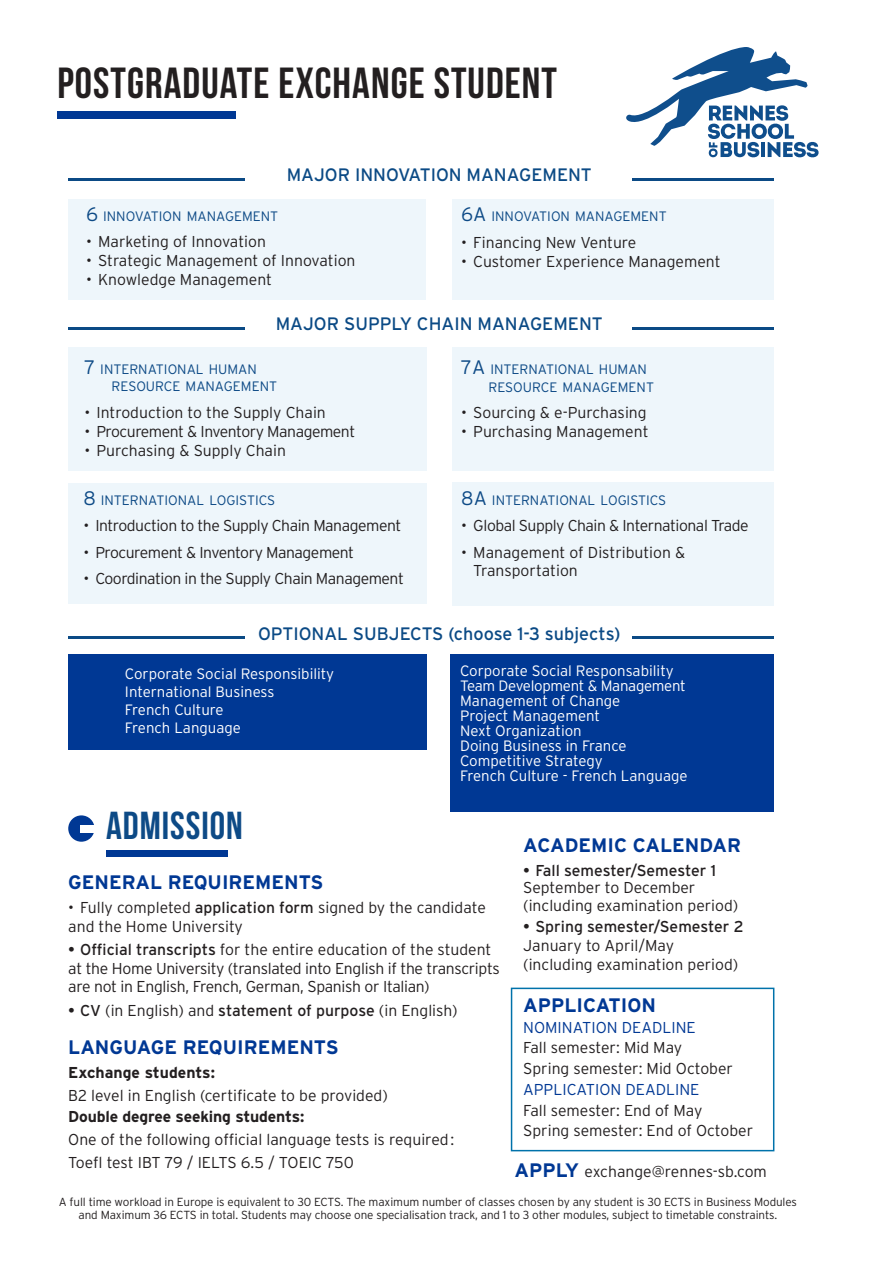
<style>
.page{position:relative;width:893px;height:1263px;background:#fff}
.page>*{position:absolute;margin:0;border:0;box-sizing:border-box;transform-origin:0 0}
.Gros_titre_prog{font:43.5px "Bebas Neue";letter-spacing:.025em;color:#231f20}
.Gros_titre_prog-2{font:39px "Bebas Neue";letter-spacing:.025em;color:#0d4a86}
.nationalité_faculté{font:700 19.5px "Interstate";color:#003894}
.matiere_prog{font:18px "Interstate";color:#0b4a85}
.Texte_avec_puce{font:300 15.75px/18.9px "Interstate";letter-spacing:-.005em;color:#231f20}
.Texte_avec_puce-2{font:300 15.75px "Interstate";letter-spacing:-.03em;color:#231f20}
.Texte{font:300 15.75px "Interstate";color:#231f20}
.t1{font:15.75px "Interstate";color:#231f20}
.matiere_prog-2{font:300 15.75px "Interstate";color:#231f20}
.Texte-2{font:300 15.75px "Interstate";color:#003894}
.Texte-3{font:700 15.75px "Interstate";letter-spacing:-.01em;color:#231f20}
.nationalité_faculté-2{font:700 15.75px "Interstate";color:#231f20}
.t2{font:300 15px "Interstate";color:#fff}
.t3{font:300 15px "Interstate";letter-spacing:-.02em;color:#fff}
.matiere_prog-3{font:300 13.65px "Interstate";color:#0d4a86}
.matiere_prog-4{font:300 11.7px "Interstate";letter-spacing:-.01em;color:#231f20}
.s1{font-size:19.5px}
.s2{font-weight:400}
.s3{font-weight:700;font-size:19.5px;color:#003894}
</style>
<div class="page">
<svg style="left:626px;top:47px;width:193px;height:111px"></svg>
<div style="left:452px;top:199px;width:322px;height:101px;background:#eef6fb"></div>
<div style="left:68px;top:199px;width:358px;height:101px;background:#eef6fb"></div>
<hr style="left:68px;top:178px;width:176px;height:2px;background:#0b4a85">
<hr style="left:633px;top:178px;width:141px;height:2px;background:#0b4a85">
<div style="left:68px;top:348px;width:358px;height:123px;background:#eef6fb"></div>
<div style="left:452px;top:348px;width:322px;height:123px;background:#eef6fb"></div>
<hr style="left:68px;top:327px;width:176px;height:2px;background:#0b4a85">
<hr style="left:633px;top:327px;width:141px;height:2px;background:#0b4a85">
<div style="left:68px;top:483px;width:358px;height:121px;background:#eef6fb"></div>
<div style="left:452px;top:483px;width:322px;height:123px;background:#eef6fb"></div>
<div style="left:68px;top:654px;width:358px;height:95px;background:#003894"></div>
<div style="left:451px;top:654px;width:323px;height:158px;background:#003894"></div>
<hr style="left:68px;top:636px;width:176px;height:2px;background:#0b4a85">
<hr style="left:633px;top:636px;width:141px;height:2px;background:#0b4a85">
<div style="left:106px;top:850px;width:122px;height:6px;background:#003894"></div>
<div style="left:68px;top:815px;width:27px;height:27px;background:#003894;border-radius:50%"></div>
<div style="left:81px;top:825px;width:14px;height:7px;background:#fff"></div>
<div style="left:57px;top:112px;width:179px;height:7px;background:#003894"></div>
<div style="left:511px;top:988px;width:263px;height:163px;border:2px solid #0072aa"></div>
<p class="Gros_titre_prog" style="left:57px;top:59px;width:501px">POSTGRADUATE EXCHANGE STUDENT</p>
<p class="matiere_prog" style="left:287px;top:164px;width:307px">MAJOR INNOVATION MANAGEMENT</p>
<p class="matiere_prog-3" style="left:461px;top:208px;width:207px"><span class="s1">6A</span> INNOVATION MANAGEMENT</p>
<p class="Texte_avec_puce" style="left:461px;top:232px;width:177px">• Financing New Venture</p>
<p class="Texte_avec_puce" style="left:461px;top:251px;width:261px">• Customer Experience Management</p>
<p class="matiere_prog-3" style="left:86px;top:208px;width:194px"><span class="s1">6</span> INNOVATION MANAGEMENT</p>
<p class="Texte_avec_puce" style="left:86px;top:232px;width:181px">• Marketing of Innovation</p>
<p class="Texte_avec_puce" style="left:86px;top:251px;width:271px">• Strategic Management of Innovation</p>
<p class="Texte_avec_puce" style="left:86px;top:270px;width:188px">• Knowledge Management</p>
<p class="matiere_prog" style="left:276px;top:313px;width:328px">MAJOR SUPPLY CHAIN MANAGEMENT</p>
<p class="matiere_prog-3" style="left:461px;top:361px;width:187px"><span class="s1">7A</span> INTERNATIONAL HUMAN</p>
<p class="matiere_prog-3" style="left:488px;top:379px;width:167px">RESOURCE MANAGEMENT</p>
<p class="Texte_avec_puce" style="left:461px;top:403px;width:187px">• Sourcing &amp; e-Purchasing</p>
<p class="Texte_avec_puce" style="left:461px;top:422px;width:189px">• Purchasing Management</p>
<p class="matiere_prog-3" style="left:84px;top:361px;width:174px"><span class="s1">7</span> INTERNATIONAL HUMAN</p>
<p class="matiere_prog-3" style="left:112px;top:378px;width:167px">RESOURCE MANAGEMENT</p>
<p class="Texte_avec_puce" style="left:84px;top:403px;width:243px">• Introduction to the Supply Chain</p>
<p class="Texte_avec_puce-2" style="left:84px;top:422px;width:272px">• Procurement &amp; Inventory Management</p>
<p class="Texte_avec_puce" style="left:84px;top:441px;width:203px">• Purchasing &amp; Supply Chain</p>
<p class="matiere_prog-3" style="left:83px;top:491px;width:193px"><span class="s1">8</span> INTERNATIONAL LOGISTICS</p>
<p class="Texte_avec_puce-2" style="left:83px;top:516px;width:319px">• Introduction to the Supply Chain Management</p>
<p class="Texte_avec_puce-2" style="left:83px;top:542px;width:272px">• Procurement &amp; Inventory Management</p>
<p class="Texte_avec_puce-2" style="left:83px;top:569px;width:322px">• Coordination in the Supply Chain Management</p>
<p class="matiere_prog-3" style="left:461px;top:492px;width:207px"><span class="s1">8A</span> INTERNATIONAL LOGISTICS</p>
<p class="Texte_avec_puce-2" style="left:461px;top:516px;width:289px">• Global Supply Chain &amp; International Trade</p>
<p class="Texte_avec_puce" style="left:473px;top:543px;width:214px;line-height:18px;text-indent:-12px">• Management of Distribution &amp;<br>Transportation</p>
<p class="matiere_prog" style="left:258px;top:622px;width:364px">OPTIONAL SUBJECTS (choose 1-3 subjects)</p>
<p class="t2" style="left:125px;top:665px;width:211px">Corporate Social Responsibility</p>
<p class="t2" style="left:125px;top:683px;width:151px">International Business</p>
<p class="t2" style="left:125px;top:701px;width:100px">French Culture</p>
<p class="t2" style="left:125px;top:719px;width:118px">French Language</p>
<p class="t2" style="left:460px;top:661px;width:215px">Corporate Social Responsability</p>
<p class="t3" style="left:460px;top:676px;width:227px">Team Development &amp; Management</p>
<p class="t2" style="left:460px;top:691px;width:162px">Management of Change</p>
<p class="t2" style="left:460px;top:706px;width:142px">Project Management</p>
<p class="t2" style="left:460px;top:721px;width:123px">Next Organization</p>
<p class="t2" style="left:460px;top:736px;width:168px">Doing Business in France</p>
<p class="t2" style="left:460px;top:751px;width:144px">Competitive Strategy</p>
<p class="t2" style="left:460px;top:766px;width:229px">French Culture - French Language</p>
<p class="Gros_titre_prog-2" style="left:106px;top:804px;width:138px">ADMISSION</p>
<p class="nationalité_faculté" style="left:68px;top:871px;width:257px">GENERAL REQUIREMENTS</p>
<p class="Texte_avec_puce" style="left:68px;top:897px;width:419px">• Fully completed <span class="s2">application form</span> signed by the candidate and the Home University</p>
<p class="Texte_avec_puce" style="left:68px;top:939px;width:433px"><span class="s2">• Official transcripts</span> for the entire education of the student at the Home University (translated into English if the transcripts are not in English, French, German, Spanish or Italian)</p>
<p class="Texte_avec_puce" style="left:68px;top:1000px;width:391px"><span class="s2">• CV</span> (in English) and <span class="s2">statement of purpose</span> (in English)</p>
<p class="nationalité_faculté" style="left:68px;top:1035px;width:272px">LANGUAGE REQUIREMENTS</p>
<p class="nationalité_faculté-2" style="left:68px;top:1062px;width:148px">Exchange students:</p>
<p class="Texte_avec_puce" style="left:68px;top:1086px;width:321px">B2 level in English (certificate to be provided)</p>
<p class="Texte-3" style="left:68px;top:1106px;width:238px">Double degree seeking students:</p>
<p class="Texte_avec_puce" style="left:68px;top:1130px;width:388px">One of the following official language tests is required:</p>
<p class="Texte_avec_puce" style="left:68px;top:1153px;width:287px">Toefl test IBT 79 / IELTS 6.5 / TOEIC 750</p>
<p class="nationalité_faculté" style="left:523px;top:833px;width:219px">ACADEMIC CALENDAR</p>
<p class="t1" style="left:523px;top:861px;width:194px">• Fall semester/Semester 1</p>
<p class="matiere_prog-2" style="left:523px;top:878px;width:174px">September to December</p>
<p class="matiere_prog-2" style="left:523px;top:896px;width:217px">(including examination period)</p>
<p class="t1" style="left:523px;top:916px;width:222px">• Spring semester/Semester 2</p>
<p class="Texte" style="left:523px;top:936px;width:152px">January to April/May</p>
<p class="Texte" style="left:523px;top:955px;width:217px">(including examination period)</p>
<p class="nationalité_faculté" style="left:523px;top:993px;width:134px">APPLICATION</p>
<p class="Texte-2" style="left:523px;top:1017px;width:174px">NOMINATION DEADLINE</p>
<p class="Texte" style="left:523px;top:1038px;width:161px">Fall semester: Mid May</p>
<p class="Texte" style="left:523px;top:1059px;width:211px">Spring semester: Mid October</p>
<p class="Texte-2" style="left:523px;top:1080px;width:178px">APPLICATION DEADLINE</p>
<p class="Texte" style="left:523px;top:1100px;width:181px">Fall semester: End of May</p>
<p class="Texte" style="left:523px;top:1121px;width:231px">Spring semester: End of October</p>
<p class="Texte" style="left:514px;top:1162px;width:254px"><span class="s3">APPLY</span> exchange@rennes-sb.com</p>
<p class="matiere_prog-4" style="left:59px;top:1194px;width:740px">A full time workload in Europe is equivalent to 30 ECTS. The maximum number of classes chosen by any student is 30 ECTS in Business Modules</p>
<p class="matiere_prog-4" style="left:79px;top:1207px;width:700px">and Maximum 36 ECTS in total. Students may choose one specialisation track, and 1 to 3 other modules, subject to timetable constraints.</p>
</div>
